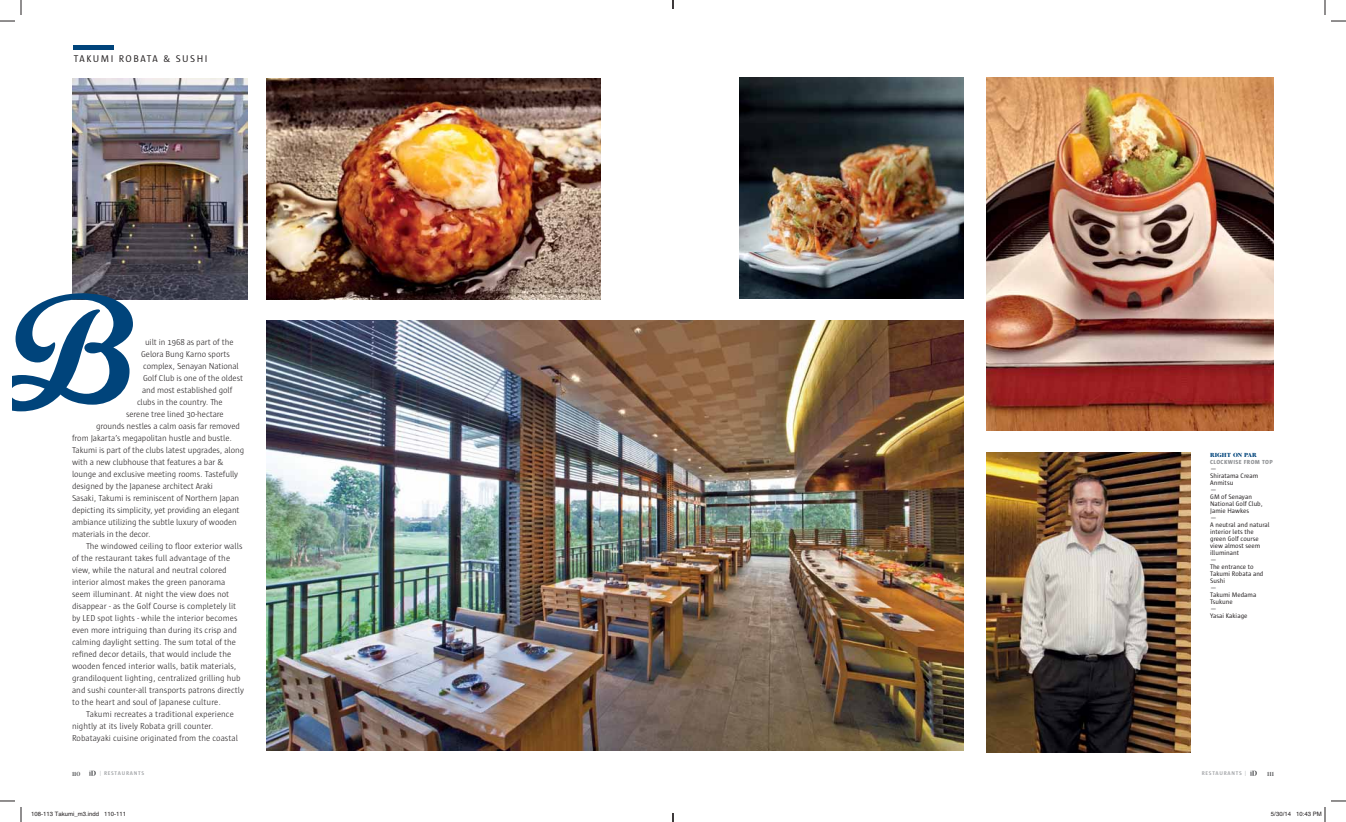
<style>
.page{position:relative;width:1346px;height:822px;background:#fff}
.page>*{position:absolute;margin:0;border:0;box-sizing:border-box;transform-origin:0 0}
.t1{font:10px "Sun";letter-spacing:.15em;color:#231f20}
.t2{font:300 8.8px "Sun";letter-spacing:-.005em;color:#231f20}
.t3{font:6.8px/7px "Sun";color:#231f20}
.t4{font:6px "Helvetica";color:#231f20}
.t5{font:800 6px "Sun";letter-spacing:.06em;color:#939598}
.t6{font:900 6px "Caslon 224 Std";letter-spacing:.01em;color:#00447b}
.t7{font:500 6px "Publico Headline";color:#58595b}
.t8{font:700 5.5px "Sun";letter-spacing:.14em;color:#a7a9ac}
.s1{font-weight:300}
</style>
<div class="page">
<svg style="left:1250px;top:770px;width:7px;height:5px"></svg>
<svg style="left:89px;top:770px;width:7px;height:5px"></svg>
<img style="left:986px;top:78px;width:288px;height:353px">
<img style="left:267px;top:321px;width:697px;height:429px">
<img style="left:986px;top:452px;width:204px;height:300px">
<img style="left:267px;top:79px;width:333px;height:220px">
<img style="left:740px;top:78px;width:224px;height:221px">
<img style="left:72px;top:79px;width:175px;height:220px">
<svg style="left:12px;top:293px;width:121px;height:118px"></svg>
<hr style="left:73px;top:45px;width:40px;height:4px;background:#00447b">
<svg style="left:0;top:800px;width:15px;height:1px"></svg>
<svg style="left:1331px;top:800px;width:15px;height:1px"></svg>
<svg style="left:0;top:0;width:22px;height:22px"></svg>
<svg style="left:20px;top:807px;width:2px;height:14px"></svg>
<svg style="left:1324px;top:0;width:22px;height:22px"></svg>
<svg style="left:1324px;top:807px;width:2px;height:14px"></svg>
<svg style="left:672px;top:0;width:2px;height:9px"></svg>
<svg style="left:672px;top:813px;width:2px;height:8px"></svg>
<p class="t1" style="left:74px;top:55px;width:135px">TAKUMI ROBATA &amp; SUSHI</p>
<p class="t2" style="left:145px;top:339px;width:90px">uilt in 1968 as part of the</p>
<p class="t2" style="left:141px;top:351px;width:90px">Gelora Bung Karno sports</p>
<p class="t2" style="left:143px;top:363px;width:97px">complex, Senayan National</p>
<p class="t2" style="left:143px;top:375px;width:102px">Golf Club is one of the oldest</p>
<p class="t2" style="left:142px;top:387px;width:92px">and most established golf</p>
<p class="t2" style="left:137px;top:399px;width:87px">clubs in the country. The</p>
<p class="t2" style="left:126px;top:411px;width:99px">serene tree lined 30-hectare</p>
<p class="t2" style="left:96px;top:423px;width:146px">grounds nestles a calm oasis far removed</p>
<p class="t2" style="left:72px;top:435px;width:161px">from Jakarta’s megapolitan hustle and bustle.</p>
<p class="t2" style="left:72px;top:447px;width:174px">Takumi is part of the clubs latest upgrades, along</p>
<p class="t2" style="left:72px;top:459px;width:153px">with a new clubhouse that features a bar &amp;</p>
<p class="t2" style="left:72px;top:471px;width:168px">lounge and exclusive meeting rooms. Tastefully</p>
<p class="t2" style="left:72px;top:483px;width:143px">designed by the Japanese architect Araki</p>
<p class="t2" style="left:72px;top:495px;width:169px">Sasaki, Takumi is reminiscent of Northern Japan</p>
<p class="t2" style="left:72px;top:507px;width:169px">depicting its simplicity, yet providing an elegant</p>
<p class="t2" style="left:72px;top:519px;width:166px">ambiance utilizing the subtle luxury of wooden</p>
<p class="t2" style="left:72px;top:531px;width:80px">materials in the decor.</p>
<p class="t2" style="left:86px;top:543px;width:158px">The windowed ceiling to floor exterior walls</p>
<p class="t2" style="left:72px;top:555px;width:160px">of the restaurant takes full advantage of the</p>
<p class="t2" style="left:72px;top:567px;width:156px">view, while the natural and neutral colored</p>
<p class="t2" style="left:72px;top:579px;width:155px">interior almost makes the green panorama</p>
<p class="t2" style="left:72px;top:591px;width:159px">seem illuminant. At night the view does not</p>
<p class="t2" style="left:72px;top:603px;width:166px">disappear - as the Golf Course is completely lit</p>
<p class="t2" style="left:72px;top:615px;width:167px">by LED spot lights - while the interior becomes</p>
<p class="t2" style="left:72px;top:627px;width:166px">even more intriguing than during its crisp and</p>
<p class="t2" style="left:72px;top:639px;width:166px">calming daylight setting. The sum total of the</p>
<p class="t2" style="left:72px;top:651px;width:161px">refined decor details, that would include the</p>
<p class="t2" style="left:72px;top:663px;width:166px">wooden fenced interior walls, batik materials,</p>
<p class="t2" style="left:72px;top:675px;width:170px">grandiloquent lighting, centralized grilling hub</p>
<p class="t2" style="left:72px;top:687px;width:174px">and sushi counter-all transports patrons directly</p>
<p class="t2" style="left:72px;top:699px;width:150px">to the heart and soul of Japanese culture.</p>
<p class="t2" style="left:86px;top:711px;width:149px">Takumi recreates a traditional experience</p>
<p class="t2" style="left:72px;top:723px;width:143px">nightly at its lively Robata grill counter.</p>
<p class="t2" style="left:72px;top:735px;width:168px">Robatayaki cuisine originated from the coastal</p>
<p class="t6" style="left:1210px;top:451px;width:48px">RIGHT ON PAR</p>
<p class="t5" style="left:1210px;top:459px;width:64px">CLOCKWISE FROM TOP</p>
<p class="t3" style="left:1210px;top:465px;width:61px">—<br>Shiratama Cream<br>Anmitsu<br>—<br>GM of Senayan<br>National Golf Club,<br>Jamie Hawkes<br>—<br>A neutral and natural interior lets the green Golf course view almost seem illuminant<br>—<br>The entrance to<br>Takumi Robata and<br>Sushi<br>—<br>Takumi Medama<br>Tsukune<br>—<br>Yasai Kakiage</p>
<p class="t7" style="left:72px;top:769px;width:10px">110</p>
<p class="t8" style="left:100px;top:771px;width:46px"><span class="s1">|</span> RESTAURANTS</p>
<p class="t8" style="left:1202px;top:771px;width:46px">RESTAURANTS <span class="s1">|</span></p>
<p class="t7" style="left:1267px;top:769px;width:8px">111</p>
<p class="t4" style="left:31px;top:811px;width:97px">108-113 Takumi_m3.indd 110-111</p>
<p class="t4" style="left:1271px;top:811px;width:52px">5/30/14 10:43 PM</p>
</div>
